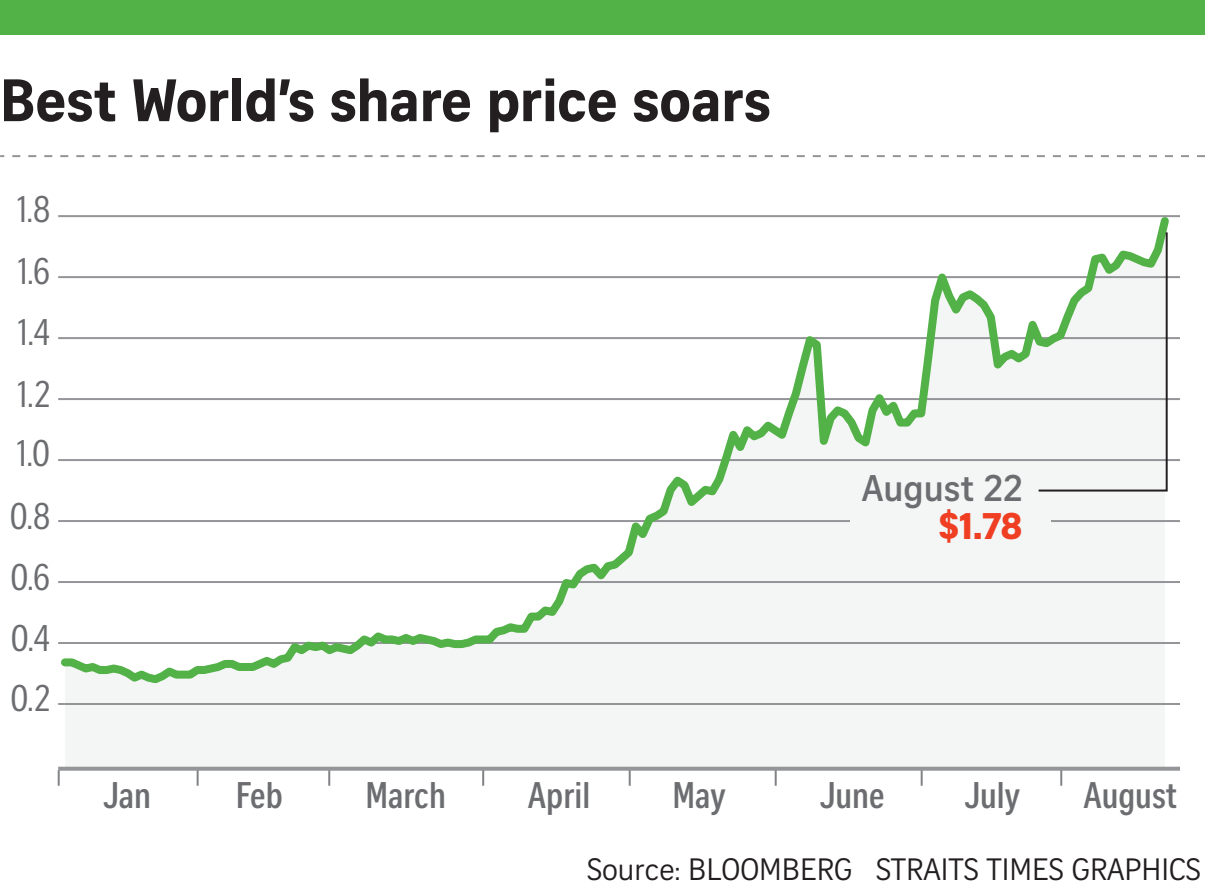
<style>
.page{position:relative;width:1205px;height:887px;background:#fff}
.page>*{position:absolute;margin:0;border:0;box-sizing:border-box;transform-origin:0 0}
.t1{font:700 58px "Curator Serp Text";letter-spacing:-.01em;color:#231f20}
.t2{font:700 36px "Curator Head Cond ST Semi";color:#6c6d70}
.t3{font:36px/61.2px "Curator Head Cond ST Regular";color:#6c6d70;text-align:justify}
.t4{font:700 36px "Curator Head ST Semi";color:#6c6d70}
.t5{font:700 36px "Curator Head ST Extra";color:#ef3e22}
.t6{font:30px "Curator Serp Text";color:#231f20}
</style>
<div class="page">
<div style="left:0;top:0;width:1204px;height:34px;background:#52b147"></div>
<svg style="left:0;top:155px;width:1204px;height:2px"></svg>
<div style="left:65px;top:687px;width:1099px;height:79px;background:#f3f6f4"></div>
<hr style="left:58px;top:703px;width:1121px;height:2px;background:#939598">
<svg style="left:58px;top:766px;width:1121px;height:4px;background:#a4a6a8"></svg>
<svg style="left:58px;top:215px;width:1116px;height:472px"></svg>
<div style="left:850px;top:470px;width:200px;height:88px;background:#f3f6f4"></div>
<svg style="left:1036px;top:230px;width:132px;height:262px"></svg>
<svg style="left:58px;top:770px;width:2px;height:15px"></svg>
<svg style="left:197px;top:770px;width:2px;height:15px"></svg>
<svg style="left:328px;top:770px;width:2px;height:15px"></svg>
<svg style="left:482px;top:770px;width:2px;height:15px"></svg>
<svg style="left:628px;top:770px;width:2px;height:15px"></svg>
<svg style="left:774px;top:770px;width:2px;height:15px"></svg>
<svg style="left:920px;top:770px;width:2px;height:15px"></svg>
<svg style="left:1060px;top:770px;width:2px;height:15px"></svg>
<h1 class="t1" style="left:0;top:65px;width:772px">Best World’s share price soars</h1>
<p class="t3" style="left:10px;top:179px;width:42px">1.8<br>1.6<br>1.4<br>1.2<br>1.0<br>0.8<br>0.6<br>0.4<br>0.2</p>
<p class="t4" style="left:861px;top:466px;width:162px">August 22</p>
<p class="t5" style="left:938px;top:503px;width:85px">$1.78</p>
<p class="t2" style="left:103px;top:775px;width:50px">Jan</p>
<p class="t2" style="left:236px;top:775px;width:49px">Feb</p>
<p class="t2" style="left:365px;top:775px;width:82px">March</p>
<p class="t2" style="left:527px;top:775px;width:64px">April</p>
<p class="t2" style="left:672px;top:775px;width:55px">May</p>
<p class="t2" style="left:819px;top:775px;width:66px">June</p>
<p class="t2" style="left:964px;top:775px;width:57px">July</p>
<p class="t2" style="left:1083px;top:775px;width:95px">August</p>
<p class="t6" style="left:587px;top:852px;width:615px">Source: BLOOMBERG STRAITS TIMES GRAPHICS</p>
</div>
